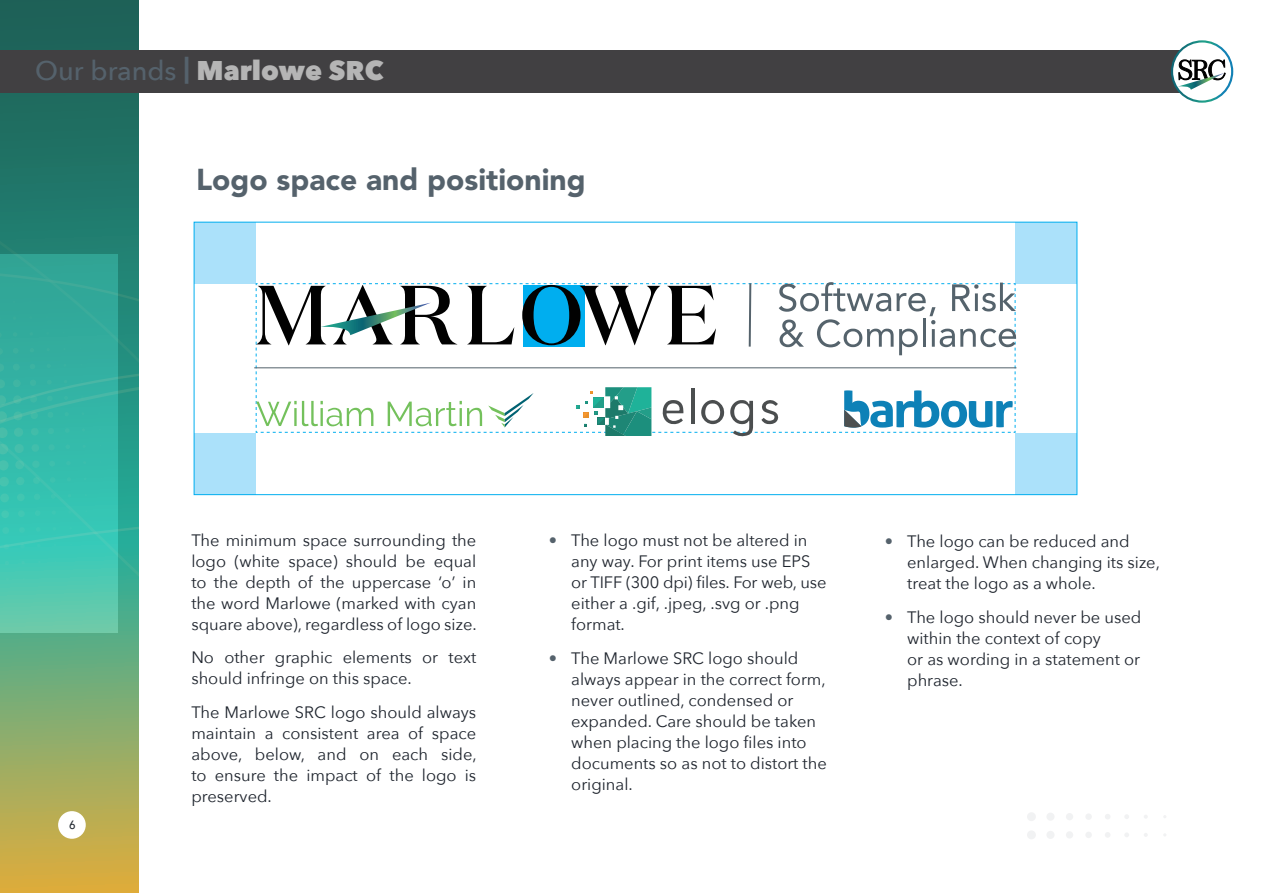
<style>
.page{position:relative;width:1263px;height:893px;background:#fff}
.page>*{position:absolute;margin:0;border:0;box-sizing:border-box;transform-origin:0 0}
.t1{font:900 30px "Avenir";color:#55626c}
.t2{font:800 27px "Avenir Next";color:#b5b5b5}
.t3{font:16.5px/21px "Avenir Next";color:#1e242d}
.t4{font:500 12px "Avenir Next";color:#1e242d;scale:.91 1}
.s1{font-weight:500;color:#55626c}
.s2{font-weight:700;color:#55626c}
.s3{color:#55626c}
</style>
<div class="page">
<svg style="left:0;top:0;width:138px;height:893px;background:#50a180"></svg>
<div style="left:1027px;top:830px;width:9px;height:9px;background:#f1f2f3;border-radius:50%"></div>
<div style="left:1046px;top:831px;width:8px;height:8px;background:#f1f2f3;border-radius:50%"></div>
<div style="left:1066px;top:831px;width:7px;height:7px;background:#f1f2f3;border-radius:50%"></div>
<div style="left:1085px;top:832px;width:7px;height:6px;background:#f1f2f3;border-radius:50%"></div>
<svg style="left:1105px;top:832px;width:5px;height:5px"></svg>
<svg style="left:1125px;top:833px;width:4px;height:4px"></svg>
<div style="left:1027px;top:812px;width:9px;height:9px;background:#f1f2f3;border-radius:50%"></div>
<div style="left:1046px;top:813px;width:8px;height:8px;background:#f1f2f3;border-radius:50%"></div>
<div style="left:1066px;top:813px;width:7px;height:7px;background:#f1f2f3;border-radius:50%"></div>
<div style="left:1085px;top:813px;width:7px;height:7px;background:#f1f2f3;border-radius:50%"></div>
<svg style="left:1105px;top:814px;width:5px;height:5px"></svg>
<svg style="left:1125px;top:815px;width:4px;height:4px"></svg>
<div style="left:1015px;top:222px;width:62px;height:62px;background:#abe1fa"></div>
<div style="left:195px;top:222px;width:61px;height:62px;background:#abe1fa"></div>
<div style="left:1015px;top:433px;width:62px;height:61px;background:#abe1fa"></div>
<div style="left:195px;top:433px;width:61px;height:61px;background:#abe1fa"></div>
<hr style="left:254px;top:367px;width:762px;height:1px;background:#55636c">
<svg style="left:256px;top:282px;width:760px;height:155px"></svg>
<hr style="left:691px;top:388px;width:4px;height:36px;background:#4b4e4f">
<div style="left:0;top:50px;width:1208px;height:43px;background:#414042"></div>
<svg style="left:1172px;top:41px;width:60px;height:61px"></svg>
<div style="left:1171px;top:40px;width:62px;height:63px;border:2px solid #fff;border-radius:50%"></div>
<svg style="left:1178px;top:59px;width:48px;height:21px"></svg>
<img style="left:1178px;top:73px;width:46px;height:17px">
<div style="left:58px;top:811px;width:28px;height:28px;background:#fff;border-radius:50%"></div>
<h2 class="t2" style="left:35px;top:54px;width:350px"><span class="s1">Our brands</span> <span class="s2">|</span> Marlowe SRC</h2>
<h1 class="t1" style="left:196px;top:157px;width:391px">Logo space and positioning</h1>
<p class="t4" style="left:69px;top:815px;width:9px">6</p>
<p class="t3" style="left:191px;top:529px;width:287px;text-align:justify">The minimum space surrounding the logo (white space) should be equal to the depth of the uppercase ‘o’ in the word Marlowe (marked with cyan square above), regardless of logo size.</p>
<p class="t3" style="left:191px;top:646px;width:286px">No other graphic elements or text should infringe on this space.</p>
<p class="t3" style="left:191px;top:701px;width:287px;text-align:justify">The Marlowe SRC logo should always maintain a consistent area of space above, below, and on each side, to ensure the impact of the logo is preserved.</p>
<p class="t3" style="left:571px;top:529px;width:257px;text-indent:-22px"><span class="s3">•</span> The logo must not be altered in any way. For print items use EPS or TIFF (300 dpi) files. For web, use either a .gif, .jpeg, .svg or .png format.</p>
<p class="t3" style="left:571px;top:647px;width:257px;text-indent:-22px"><span class="s3">•</span> The Marlowe SRC logo should always appear in the correct form, never outlined, condensed or expanded. Care should be taken when placing the logo files into documents so as not to distort the original.</p>
<p class="t3" style="left:907px;top:530px;width:254px;text-indent:-23px"><span class="s3">•</span> The logo can be reduced and enlarged. When changing its size, treat the logo as a whole.</p>
<p class="t3" style="left:907px;top:606px;width:236px;text-indent:-23px"><span class="s3">•</span> The logo should never be used within the context of copy<br>or as wording in a statement or phrase.</p>
</div>
